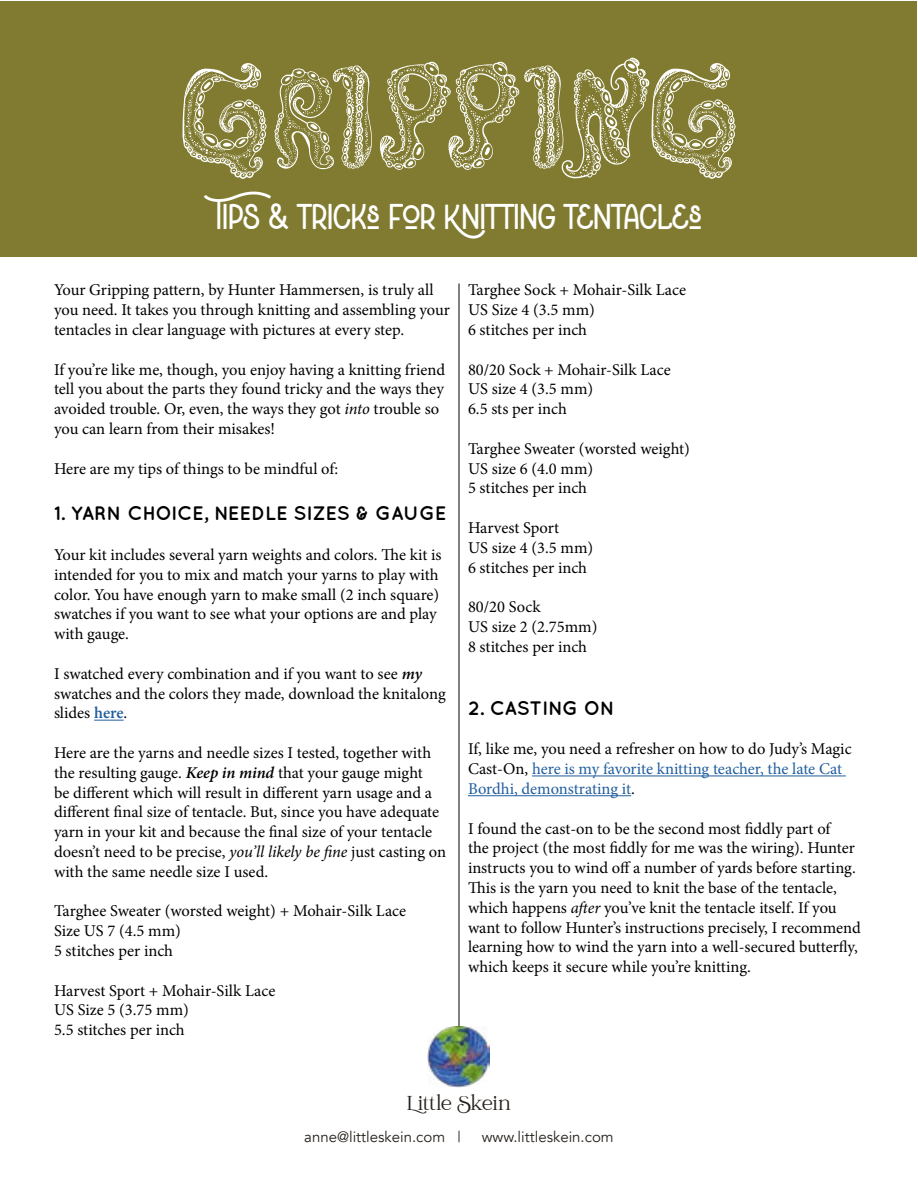
<style>
.page{position:relative;width:918px;height:1188px;background:#fff}
.page>*{position:absolute;margin:0;border:0;box-sizing:border-box;transform-origin:0 0}
.t1{font:144px "Octo";letter-spacing:-.065em;color:#fff}
.t2{font:36px "Kindred";letter-spacing:-.04em;color:#fff}
.t3{font:22.5px "Catchy Mager";color:#27211c}
.t4{font:700 19.5px "Quicksand";color:#000}
.t5{font:16.5px/19.8px "Minion Pro";color:#000}
.t6{font:16.5px/19.8px "Minion Pro";letter-spacing:-.005em;color:#215e9e}
.t7{font:15px "Avenir";color:#27211c}
.s1{font-style:italic}
.s2{font-weight:600;font-style:italic}
.s3{font-weight:600;color:#215e9e}
.s4{color:#000}
</style>
<div class="page">
<div style="left:1px;top:1px;width:916px;height:255px;background:#817b31"></div>
<hr style="left:94px;top:720px;width:30px;height:1px;background:#215e9e">
<hr style="left:532px;top:776px;width:314px;height:1px;background:#215e9e">
<hr style="left:468px;top:795px;width:163px;height:1px;background:#215e9e">
<hr style="left:459px;top:284px;width:1px;height:795px;background:#000">
<img style="left:428px;top:1027px;width:61px;height:60px">
<h1 class="t1" style="left:175px;top:53px;width:555px">Gripping</h1>
<h2 class="t2" style="left:215px;top:191px;width:489px">Tips &amp; Tricks for knitting tentacles</h2>
<p class="t5" style="left:54px;top:280px;width:398px">Your Gripping pattern, by Hunter Hammersen, is truly all you need. It takes you through knitting and assembling your tentacles in clear language with pictures at every step.</p>
<p class="t5" style="left:54px;top:360px;width:393px">If you’re like me, though, you enjoy having a knitting friend tell you about the parts they found tricky and the ways they avoided trouble. Or, even, the ways they got <span class="s1">into</span> trouble so you can learn from their misakes!</p>
<p class="t5" style="left:54px;top:459px;width:286px">Here are my tips of things to be mindful of:</p>
<p class="t4" style="left:54px;top:502px;width:394px">1. YARN CHOICE, NEEDLE SIZES &amp; GAUGE</p>
<p class="t5" style="left:54px;top:545px;width:389px">Your kit includes several yarn weights and colors. The kit is intended for you to mix and match your yarns to play with color. You have enough yarn to make small (2 inch square) swatches if you want to see what your options are and play with gauge.</p>
<p class="t5" style="left:54px;top:664px;width:393px">I swatched every combination and if you want to see <span class="s2">my </span>swatches and the colors they made, download the knitalong slides <span class="s3">here</span>.</p>
<p class="t5" style="left:54px;top:743px;width:394px">Here are the yarns and needle sizes I tested, together with the resulting gauge. <span class="s2">Keep in mind</span> that your gauge might<br>be different which will result in different yarn usage and a different final size of tentacle. But, since you have adequate yarn in your kit and because the final size of your tentacle doesn’t need to be precise, <span class="s1">you’ll likely be fine</span> just casting on with the same needle size I used.</p>
<p class="t5" style="left:54px;top:901px;width:354px">Targhee Sweater (worsted weight) + Mohair-Silk Lace<br>Size US 7 (4.5 mm)<br>5 stitches per inch</p>
<p class="t5" style="left:54px;top:981px;width:223px">Harvest Sport + Mohair-Silk Lace<br>US Size 5 (3.75 mm)<br>5.5 stitches per inch</p>
<p class="t5" style="left:468px;top:280px;width:220px">Targhee Sock + Mohair-Silk Lace<br>US Size 4 (3.5 mm)<br>6 stitches per inch</p>
<p class="t5" style="left:468px;top:360px;width:204px">80/20 Sock + Mohair-Silk Lace<br>US size 4 (3.5 mm)<br>6.5 sts per inch</p>
<p class="t5" style="left:468px;top:439px;width:224px">Targhee Sweater (worsted weight)<br>US size 6 (4.0 mm)<br>5 stitches per inch</p>
<p class="t5" style="left:468px;top:518px;width:127px">Harvest Sport<br>US size 4 (3.5 mm)<br>6 stitches per inch</p>
<p class="t5" style="left:468px;top:597px;width:131px">80/20 Sock<br>US size 2 (2.75mm)<br>8 stitches per inch</p>
<p class="t4" style="left:468px;top:696px;width:149px">2. CASTING ON</p>
<p class="t6" style="left:468px;top:739px;width:385px"><span class="s4">If, like me, you need a refresher on how to do Judy’s Magic<br>Cast-On,</span> here is my favorite knitting teacher, the late Cat<br>Bordhi, demonstrating it<span class="s4">.</span></p>
<p class="t5" style="left:468px;top:819px;width:394px">I found the cast-on to be the second most fiddly part of<br>the project (the most fiddly for me was the wiring). Hunter instructs you to wind off a number of yards before starting.<br>This is the yarn you need to knit the base of the tentacle, which happens <span class="s1">after</span> you’ve knit the tentacle itself. If you want to follow Hunter’s instructions precisely, I recommend learning how to wind the yarn into a well-secured butterfly, which keeps it secure while you’re knitting.</p>
<h3 class="t3" style="left:407px;top:1091px;width:106px">Little Skein</h3>
<p class="t7" style="left:304px;top:1128px;width:158px">anne@littleskein.com |</p>
<p class="t7" style="left:482px;top:1128px;width:133px">www.littleskein.com</p>
</div>
